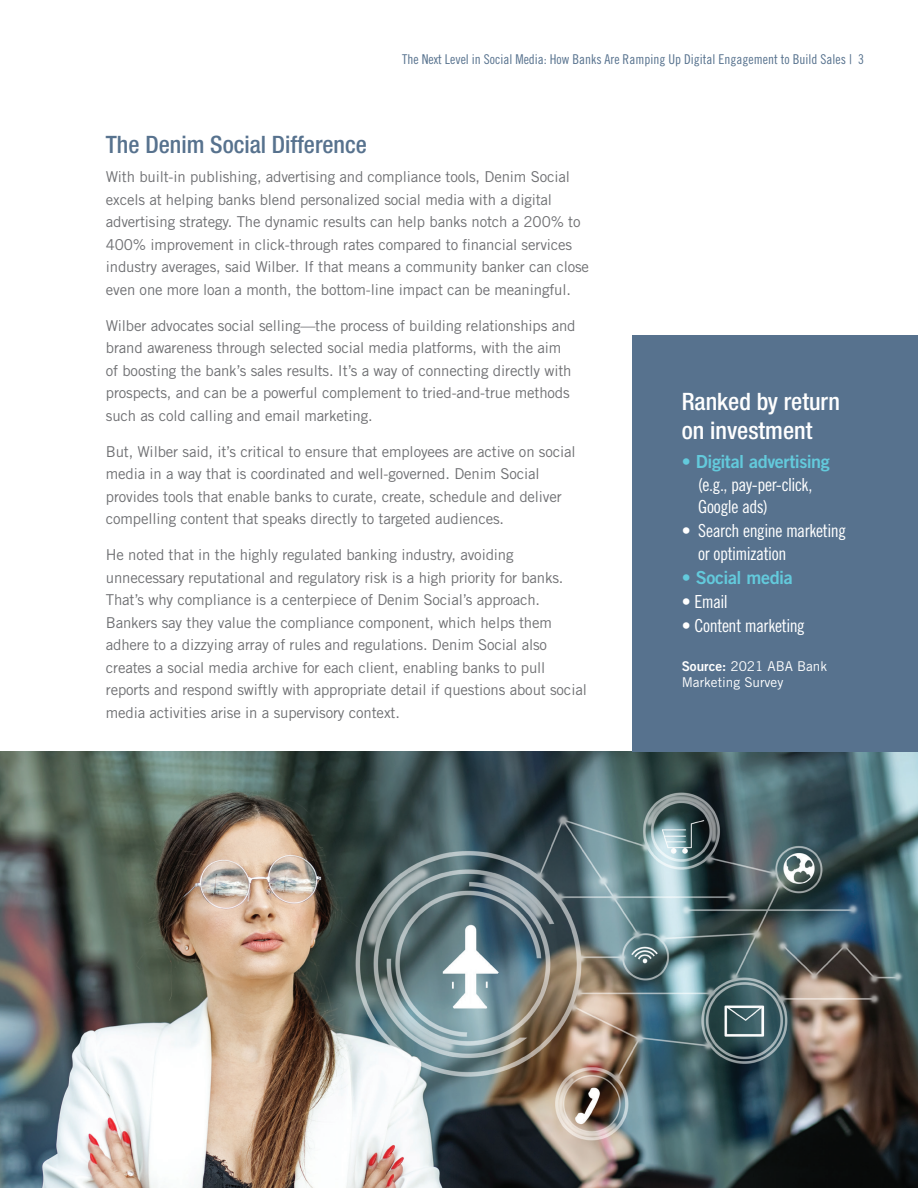
<style>
.page{position:relative;width:918px;height:1188px;background:#fff}
.page>*{position:absolute;margin:0;border:0;box-sizing:border-box;transform-origin:0 0}
.t1{font:500 condensed 24px/28.8px "Helvetica Neue LT Std";color:#fff}
.t2{font:500 condensed 24px "Helvetica Neue LT Std";color:#57728e}
.t3{font:18px/22.5px "Trade Gothic LT Std Cn 18";letter-spacing:-.025em;color:#fff}
.t4{font:18px "Trade Gothic LT Std Bd 2";letter-spacing:-.03em;color:#63cadc}
.t5{font:15px/22.5px "Trade Gothic LT Std";letter-spacing:-.01em;color:#6f7073}
.t6{font:13.5px "Trade Gothic LT Std Cn 18";color:#57728e}
.t7{font:13.5px/16.5px "Trade Gothic LT Std";color:#fff}
.s1{font-family:"Trade Gothic LT Std Bd 2"}
</style>
<div class="page">
<img style="left:0;top:752px;width:918px;height:436px">
<div style="left:633px;top:335px;width:285px;height:417px;background:#57728e"></div>
<p class="t6" style="left:402px;top:51px;width:463px">The Next Level in Social Media: How Banks Are Ramping Up Digital Engagement to Build Sales | 3</p>
<h1 class="t2" style="left:106px;top:130px;width:263px">The Denim Social Difference</h1>
<p class="t5" style="left:106px;top:166px;width:485px">With built-in publishing, advertising and compliance tools, Denim Social excels at helping banks blend personalized social media with a digital advertising strategy. The dynamic results can help banks notch a 200% to 400% improvement in click-through rates compared to financial services industry averages, said Wilber. If that means a community banker can close even one more loan a month, the bottom-line impact can be meaningful.</p>
<p class="t5" style="left:106px;top:314px;width:471px">Wilber advocates social selling—the process of building relationships and brand awareness through selected social media platforms, with the aim of boosting the bank’s sales results. It’s a way of connecting directly with prospects, and can be a powerful complement to tried-and-true methods such as cold calling and email marketing.</p>
<p class="t5" style="left:106px;top:440px;width:471px">But, Wilber said, it’s critical to ensure that employees are active on social media in a way that is coordinated and well-governed. Denim Social provides tools that enable banks to curate, create, schedule and deliver compelling content that speaks directly to targeted audiences.</p>
<p class="t5" style="left:106px;top:544px;width:483px">He noted that in the highly regulated banking industry, avoiding unnecessary reputational and regulatory risk is a high priority for banks.<br>That’s why compliance is a centerpiece of Denim Social’s approach.<br>Bankers say they value the compliance component, which helps them adhere to a dizzying array of rules and regulations. Denim Social also creates a social media archive for each client, enabling banks to pull reports and respond swiftly with appropriate detail if questions about social media activities arise in a supervisory context.</p>
<h1 class="t1" style="left:682px;top:387px;width:160px">Ranked by return on investment</h1>
<p class="t4" style="left:682px;top:451px;width:149px">• Digital advertising</p>
<p class="t3" style="left:698px;top:473px;width:116px">(e.g., pay-per-click,<br>Google ads)</p>
<p class="t3" style="left:698px;top:519px;width:149px;text-indent:-17px">• Search engine marketing or optimization</p>
<p class="t4" style="left:682px;top:566px;width:112px">• Social media</p>
<p class="t3" style="left:682px;top:590px;width:48px">• Email</p>
<p class="t3" style="left:682px;top:614px;width:125px">• Content marketing</p>
<p class="t7" style="left:682px;top:658px;width:147px"><span class="s1">Source:</span> 2021 ABA Bank<br>Marketing Survey</p>
</div>
